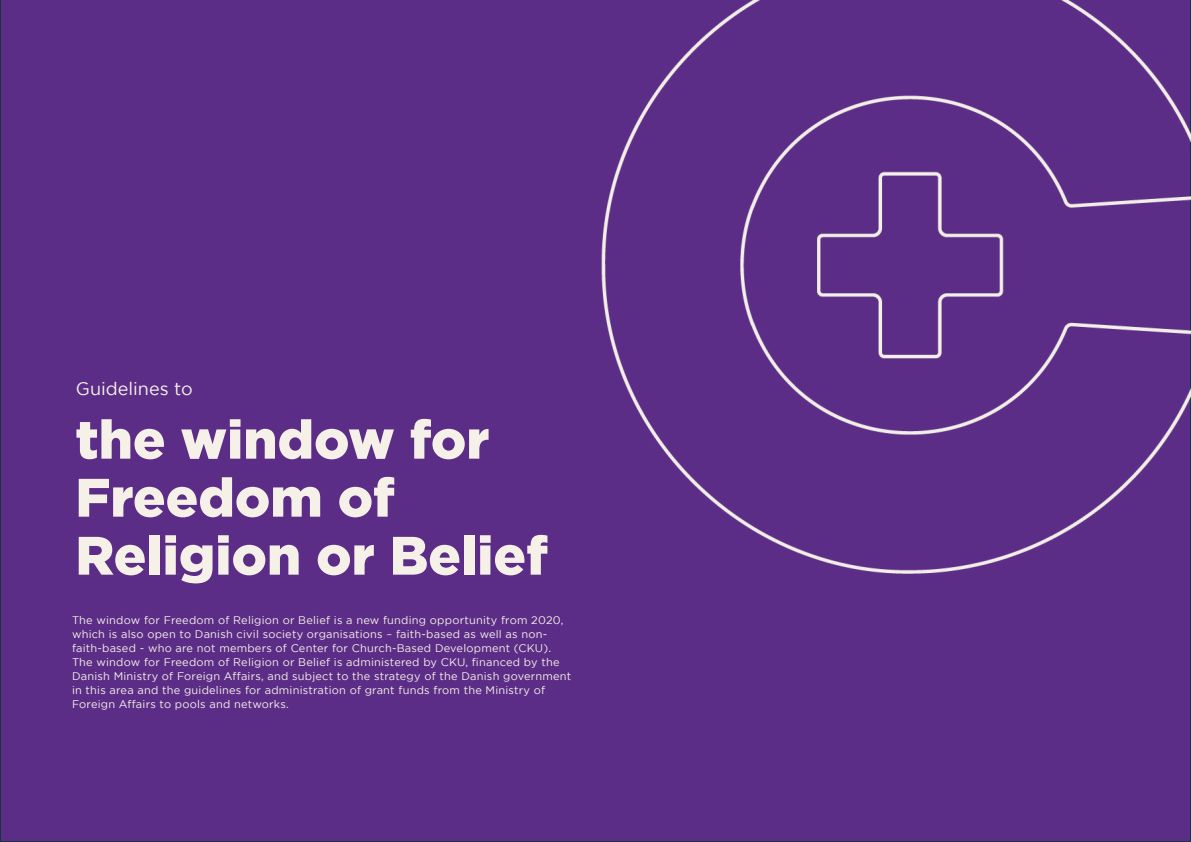
<style>
.page{position:relative;width:1191px;height:842px;background:#5c2d86}
.page>*{position:absolute;margin:0;border:0;box-sizing:border-box;transform-origin:0 0}
.t1{font:900 54px/58px "Gotham";color:#f5f1e9}
.t2{font:18px "Gotham";color:#f5f1e9}
.t3{font:11px/14px "Gotham";letter-spacing:.02em;color:#f5f1e9}
</style>
<div class="page">
<div style="left:593px;top:0;width:598px;height:578px;background:#5c2d86"></div>
<h2 class="t2" style="left:76px;top:379px;width:118px">Guidelines to</h2>
<h1 class="t1" style="left:75px;top:409px;width:474px">the window for<br>Freedom of<br>Religion or Belief</h1>
<p class="t3" style="left:72px;top:613px;width:501px">The window for Freedom of Religion or Belief is a new funding opportunity from 2020, which is also open to Danish civil society organisations – faith-based as well as non&shy;faith-based - who are not members of Center for Church-Based Development (CKU).<br>The window for Freedom of Religion or Belief is administered by CKU, financed by the Danish Ministry of Foreign Affairs, and subject to the strategy of the Danish government in this area and the guidelines for administration of grant funds from the Ministry of Foreign Affairs to pools and networks.</p>
</div>
